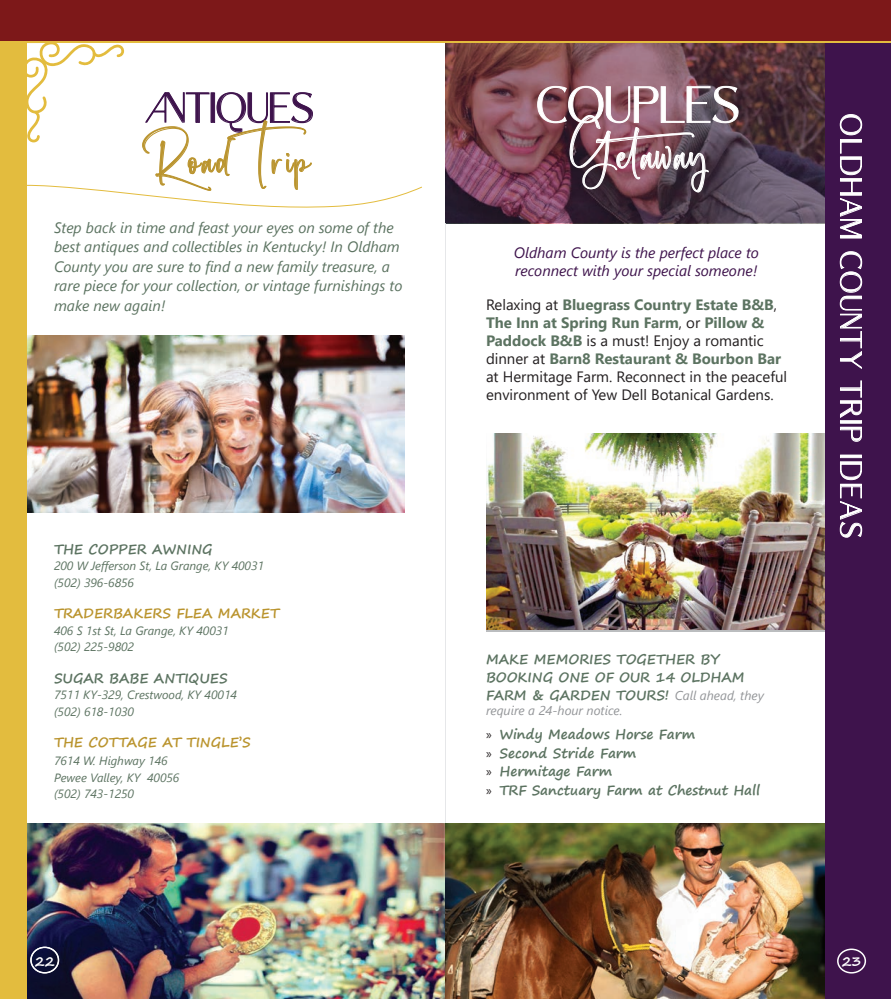
<style>
.page{position:relative;width:891px;height:999px;background:#fff}
.page>*{position:absolute;margin:0;border:0;box-sizing:border-box;transform-origin:0 0}
.t1{font:51px "Northern Worssley";letter-spacing:.01em;color:#fff}
.t2{font:42px "Northern Worssley";letter-spacing:.01em;color:#3e134c}
.t3{font:42px "Rothary";letter-spacing:.01em;color:#fff}
.t4{font:36px "Rothary";letter-spacing:.07em;color:#ba942e}
.t5{font:30px "Northern Worssley";letter-spacing:.08em;color:#fff}
.t6{font:15px/18px "Segoe UI";color:#231f20}
.t7{font:italic 15px/19.5px "Segoe UI";color:#5c7361}
.t8{font:italic 15px/18px "Segoe UI";color:#3e134c}
.t9{font:700 13.5px/18.3px "Segoe Print";color:#5c7361}
.t10{font:700 13.5px "Segoe Print";color:#ba942e}
.t11{font:700 13.5px "Segoe Print";color:#fff}
.t12{font:italic 12.75px "Segoe UI";color:#939598}
.t13{font:italic 12px/16.5px "Segoe UI";color:#5c7361}
.s1{font-weight:700;color:#5c7361}
.s2{font-family:"Segoe UI";font-weight:400;font-style:italic;font-size:12.75px;color:#939598}
.s3{font-family:"Myriad Pro";font-weight:400;color:#231f20}
</style>
<div class="page">
<hr style="left:445px;top:14px;width:1px;height:972px;background:#e6e7e9">
<img style="left:446px;top:43px;width:380px;height:180px">
<img style="left:537px;top:86px;width:202px;height:107px">
<img style="left:27px;top:824px;width:799px;height:175px">
<img style="left:486px;top:433px;width:340px;height:197px">
<img style="left:27px;top:335px;width:378px;height:177px">
<div style="left:826px;top:1px;width:65px;height:998px;background:#3e134c"></div>
<svg style="left:840px;top:114px;width:23px;height:125px"></svg>
<svg style="left:839px;top:251px;width:24px;height:118px"></svg>
<svg style="left:840px;top:380px;width:22px;height:38px"></svg>
<div style="left:840px;top:420px;width:22px;height:3px;border:1px solid #fff"></div>
<svg style="left:840px;top:427px;width:22px;height:15px"></svg>
<div style="left:840px;top:455px;width:22px;height:3px;border:1px solid #fff"></div>
<svg style="left:839px;top:461px;width:24px;height:77px"></svg>
<svg style="left:27px;top:43px;width:395px;height:165px"></svg>
<div style="left:0;top:37px;width:27px;height:962px;background:#e3bc3e"></div>
<svg style="left:5px;top:40px;width:886px;height:3px;background:#c18531"></svg>
<div style="left:0;top:0;width:891px;height:40px;background:#7d1819"></div>
<div style="left:30px;top:947px;width:29px;height:27px;border:2px solid #fff;border-radius:50%"></div>
<div style="left:837px;top:949px;width:29px;height:25px;border:2px solid #fff;border-radius:50%"></div>
<div style="left:30px;top:947px;width:29px;height:26px;border:1px solid #fff;border-radius:50%"></div>
<h2 class="t2" style="left:146px;top:89px;width:169px">ANTIQUES</h2>
<h3 class="t4" style="left:148px;top:135px;width:166px">RoadTrip</h3>
<p class="t7" style="left:54px;top:215px;width:350px">Step back in time and feast your eyes on some of the best antiques and collectibles in Kentucky! In Oldham County you are sure to find a new family treasure, a rare piece for your collection, or vintage furnishings to make new again!</p>
<p class="t9" style="left:54px;top:539px;width:160px">THE COPPER AWNING</p>
<p class="t13" style="left:54px;top:556px;width:212px">200 W Jefferson St, La Grange, KY 40031 (502) 396-6856</p>
<p class="t10" style="left:54px;top:601px;width:227px">TRADERBAKERS FLEA MARKET</p>
<p class="t13" style="left:54px;top:620px;width:176px">406 S 1st St, La Grange, KY 40031 (502) 225-9802</p>
<p class="t9" style="left:54px;top:668px;width:175px">SUGAR BABE ANTIQUES</p>
<p class="t13" style="left:54px;top:685px;width:184px">7511 KY-329, Crestwood, KY 40014 (502) 618-1030</p>
<p class="t10" style="left:54px;top:730px;width:198px">THE COTTAGE AT TINGLE’S</p>
<p class="t13" style="left:54px;top:751px;width:127px">7614 W. Highway 146<br>Pewee Valley, KY 40056 (502) 743-1250</p>
<h1 class="t1" style="left:537px;top:82px;width:204px">COUPLES</h1>
<h2 class="t3" style="left:566px;top:125px;width:151px">Getaway</h2>
<p class="t8" style="left:514px;top:242px;width:247px">Oldham County is the perfect place to reconnect with your special someone!</p>
<p class="t6" style="left:486px;top:295px;width:303px">Relaxing at <span class="s1">Bluegrass Country Estate B&amp;B</span>, <span class="s1">The Inn at Spring Run Farm</span>, or <span class="s1">Pillow &amp; Paddock B&amp;B</span> is a must! Enjoy a romantic dinner at <span class="s1">Barn8 Restaurant &amp; Bourbon Bar </span>at Hermitage Farm. Reconnect in the peaceful environment of Yew Dell Botanical Gardens.</p>
<p class="t9" style="left:486px;top:649px;width:279px">MAKE MEMORIES TOGETHER BY<br>BOOKING ONE OF OUR 14 OLDHAM<br>FARM &amp; GARDEN TOURS! <span class="s2">Call ahead, they</span></p>
<p class="t12" style="left:486px;top:698px;width:138px">require a 24-hour notice.</p>
<p class="t9" style="left:486px;top:725px;width:275px"><span class="s3">»</span> Windy Meadows Horse Farm<br><span class="s3">»</span> Second Stride Farm<br><span class="s3">»</span> Hermitage Farm<br><span class="s3">»</span> TRF Sanctuary Farm at Chestnut Hall</p>
<h3 class="t5" style="left:864px;top:114px;width:425px;rotate:90deg">OLDHAM COUNTY TRIP IDEAS</h3>
<p class="t11" style="left:35px;top:949px;width:21px">22</p>
<p class="t11" style="left:842px;top:949px;width:21px">23</p>
</div>
